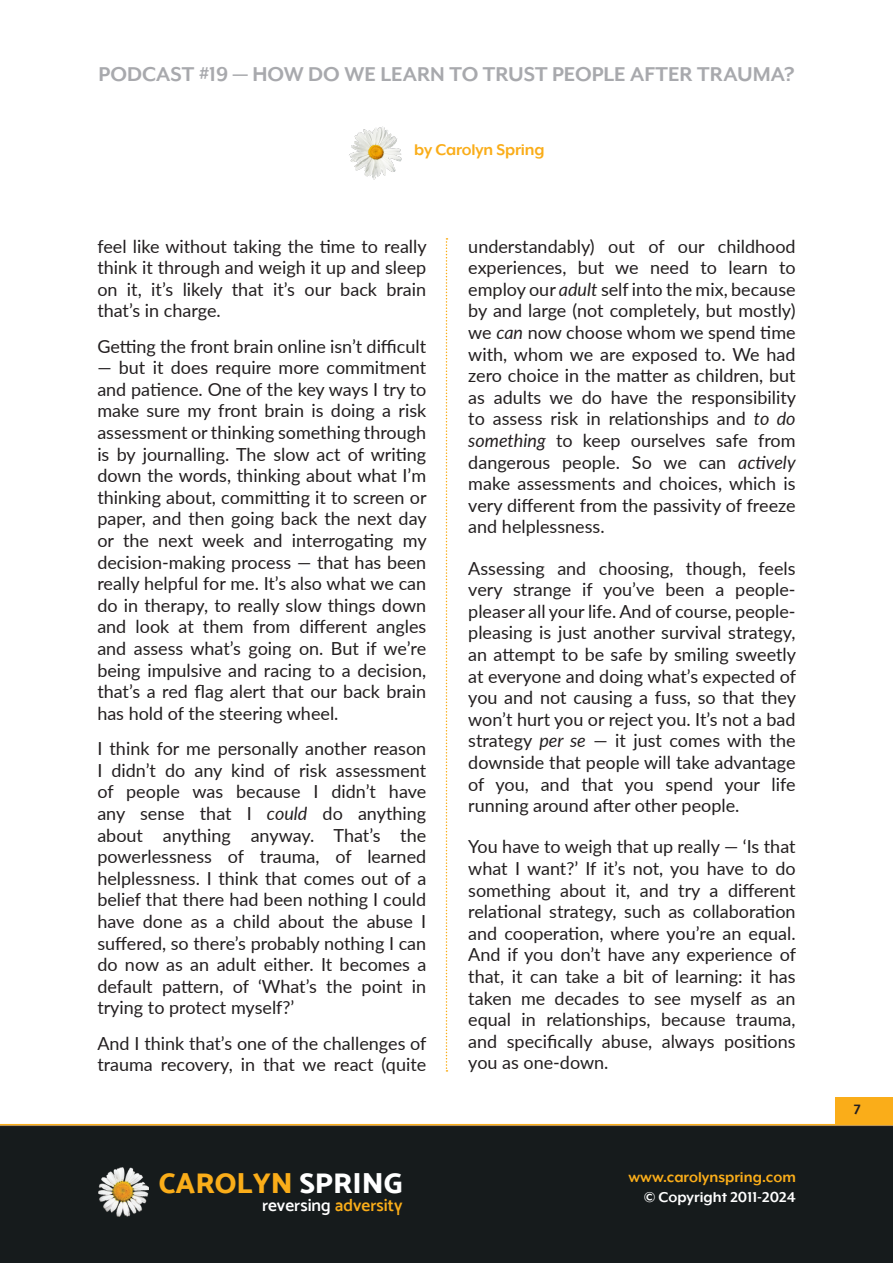
<style>
.page{position:relative;width:893px;height:1263px;background:#fff}
.page>*{position:absolute;margin:0;border:0;box-sizing:border-box;transform-origin:0 0}
.t1{font:28.95px "Mosk Extra Bold 800";color:#faad19}
.t2{font:700 23.25px "Mr Eaves XL Mod OT";color:#a8a9ad}
.Transcript_Body{font:18px/21.6px "Lato";color:#231f20;text-align:justify}
.t3{font:700 18px "Mr Eaves XL Mod OT";letter-spacing:-.01em;color:#faad19}
.t4{font:17.4px "Mosk Semi Bold 600";color:#fff}
.t5{font:700 16.5px "Mr Eaves XL Mod OT";color:#faad19}
.t6{font:700 16.5px "Mr Eaves XL Mod OT";color:#fff}
.t7{font:700 15px "Mukta";color:#231f20}
.s1{font-style:italic}
.s2{color:#fff}
.s3{color:#faad19}
</style>
<div class="page">
<img style="left:349px;top:126px;width:53px;height:54px">
<svg style="left:446px;top:238px;width:1px;height:833px"></svg>
<div style="left:0;top:1125px;width:893px;height:138px;background:#161b1c"></div>
<hr style="left:0;top:1124px;width:893px;height:1px;background:#faad19">
<div style="left:835px;top:1097px;width:58px;height:27px;background:#faad19"></div>
<img style="left:98px;top:1167px;width:51px;height:49px">
<p class="t2" style="left:98px;top:61px;width:697px">PODCAST #19 — HOW DO WE LEARN TO TRUST PEOPLE AFTER TRAUMA?</p>
<p class="t3" style="left:414px;top:140px;width:132px">by Carolyn Spring</p>
<p class="Transcript_Body" style="left:97px;top:235px;width:331px">feel like without taking the time to really think it through and weigh it up and sleep on it, it’s likely that it’s our back brain that’s in charge.</p>
<p class="Transcript_Body" style="left:97px;top:335px;width:330px">Getting the front brain online isn’t difficult</p>
<p class="Transcript_Body" style="left:97px;top:356px;width:331px">— but it does require more commitment and patience. One of the key ways I try to make sure my front brain is doing a risk assessment or thinking something through is by journalling. The slow act of writing down the words, thinking about what I’m thinking about, committing it to screen or paper, and then going back the next day or the next week and interrogating my decision-making process — that has been really helpful for me. It’s also what we can do in therapy, to really slow things down and look at them from different angles and assess what’s going on. But if we’re being impulsive and racing to a decision, that’s a red flag alert that our back brain has hold of the steering wheel.</p>
<p class="Transcript_Body" style="left:97px;top:737px;width:330px">I think for me personally another reason I didn’t do any kind of risk assessment of people was because I didn’t have any sense that I <span class="s1">could</span> do anything about anything anyway. That’s the powerlessness of trauma, of learned helplessness. I think that comes out of a belief that there had been nothing I could have done as a child about the abuse I suffered, so there’s probably nothing I can do now as an adult either. It becomes a default pattern, of ‘What’s the point in trying to protect myself?’</p>
<p class="Transcript_Body" style="left:97px;top:1031px;width:331px">And I think that’s one of the challenges of trauma recovery, in that we react (quite</p>
<h1 class="t1" style="left:159px;top:1165px;width:245px">CAROLYN <span class="s2">SPRING</span></h1>
<p class="t4" style="left:262px;top:1195px;width:142px">reversing <span class="s3">adversity</span></p>
<p class="Transcript_Body" style="left:468px;top:235px;width:329px">understandably) out of our childhood experiences, but we need to learn to employ our <span class="s1">adult</span> self into the mix, because by and large (not completely, but mostly) we <span class="s1">can</span> now choose whom we spend time with, whom we are exposed to. We had zero choice in the matter as children, but as adults we do have the responsibility to assess risk in relationships and <span class="s1">to do something</span> to keep ourselves safe from dangerous people. So we can <span class="s1">actively </span>make assessments and choices, which is very different from the passivity of freeze and helplessness.</p>
<p class="Transcript_Body" style="left:468px;top:556px;width:329px">Assessing and choosing, though, feels very strange if you’ve been a people&shy;pleaser all your life. And of course, people&shy;pleasing is just another survival strategy, an attempt to be safe by smiling sweetly at everyone and doing what’s expected of you and not causing a fuss, so that they won’t hurt you or reject you. It’s not a bad strategy <span class="s1">per se</span> — it just comes with the downside that people will take advantage of you, and that you spend your life running around after other people.</p>
<p class="Transcript_Body" style="left:468px;top:835px;width:329px">You have to weigh that up really — ‘Is that what I want?’ If it’s not, you have to do something about it, and try a different relational strategy, such as collaboration and cooperation, where you’re an equal.<br>And if you don’t have any experience of that, it can take a bit of learning: it has taken me decades to see myself as an equal in relationships, because trauma, and specifically abuse, always positions you as one-down.</p>
<p class="t5" style="left:628px;top:1168px;width:169px">www.carolynspring.com</p>
<p class="t6" style="left:644px;top:1187px;width:153px">© Copyright 2011-2024</p>
<p class="t7" style="left:853px;top:1100px;width:9px">7</p>
</div>
